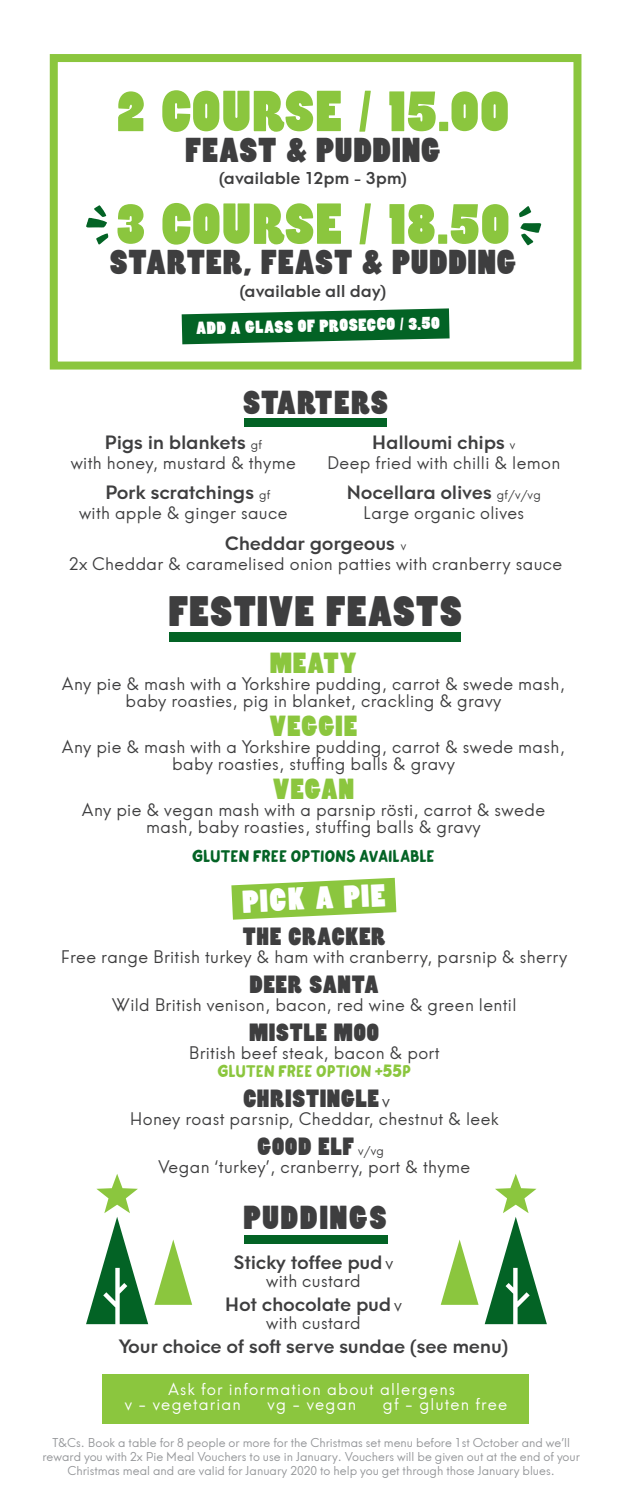
<style>
.page{position:relative;width:624px;height:1503px;background:#fff}
.page>*{position:absolute;margin:0;border:0;box-sizing:border-box;transform-origin:0 0}
.t1{font:55.4px "Pieplar";letter-spacing:.005em;color:#8bc63e}
.t2{font:41px "Pieplar";letter-spacing:.01em;color:#3e3e3f}
.t3{font:33.2px "Pieplar";letter-spacing:.01em;color:#3e3e3f}
.t4{font:32px "Pieplar";letter-spacing:.04em;color:#3e3e3f}
.t5{font:32px "Pieplar";letter-spacing:.01em;color:#3e3e3f}
.t6{font:30.6px "Pieplar";color:#fff}
.t7{font:28px "Pieplar";letter-spacing:.01em;color:#8bc63e}
.t8{font:24px "Pieplar";letter-spacing:.01em;color:#3e3e3f}
.t9{font:500 18px "Neo Hans";letter-spacing:.02em;color:#3e3e3f}
.t10{font:17px/17px "Neo Hans";letter-spacing:.02em;color:#3e3e3f;text-align:center}
.t11{font:16.8px "Wild Youth";letter-spacing:.01em;color:#036325}
.t12{font:16.8px "Pieplar";color:#fff}
.t13{font:16.8px "Wild Youth";letter-spacing:.01em;color:#8bc63e}
.t14{font:16px/16px "Neo Hans";letter-spacing:.07em;color:#fff}
.t15{font:500 16px "Neo Hans";letter-spacing:.03em;color:#3e3e3f}
.t16{font:12px/14px "Neo Hans";color:#939598;text-align:center}
.s1{font-weight:400;font-size:12px}
.s2{font-family:"Neo Hans";font-size:17px}
.s3{font-family:"Neo Hans";font-size:12px}
.s4{font-weight:400;font-size:17px}
</style>
<div class="page">
<div style="left:102px;top:1374px;width:427px;height:49px;background:#8bc63e"></div>
<svg style="left:231px;top:877px;width:165px;height:42px"></svg>
<svg style="left:441px;top:1239px;width:37px;height:65px"></svg>
<svg style="left:484px;top:1174px;width:63px;height:150px"></svg>
<svg style="left:154px;top:1239px;width:38px;height:65px"></svg>
<svg style="left:86px;top:1174px;width:62px;height:150px"></svg>
<div style="left:244px;top:1235px;width:143px;height:8px;background:#036325"></div>
<div style="left:169px;top:632px;width:291px;height:9px;background:#036325"></div>
<div style="left:50px;top:54px;width:531px;height:315px;border:8px solid #8bc63e"></div>
<svg style="left:96px;top:233px;width:12px;height:11px"></svg>
<svg style="left:86px;top:205px;width:21px;height:22px"></svg>
<svg style="left:519px;top:206px;width:12px;height:11px"></svg>
<svg style="left:520px;top:223px;width:21px;height:22px"></svg>
<div style="left:244px;top:418px;width:143px;height:9px;background:#036325"></div>
<svg style="left:182px;top:308px;width:267px;height:36px;background:#2c7c49"></svg>
<h1 class="t1" style="left:116px;top:73px;width:394px">2 COURSE / 15.00</h1>
<h3 class="t3" style="left:185px;top:127px;width:257px">FEAST &amp; PUDDING</h3>
<p class="t15" style="left:219px;top:168px;width:189px">(available 12pm - 3pm)</p>
<h1 class="t1" style="left:116px;top:186px;width:395px">3 COURSE / 18.50</h1>
<h3 class="t3" style="left:109px;top:240px;width:408px">STARTER, FEAST &amp; PUDDING</h3>
<p class="t15" style="left:240px;top:281px;width:148px">(available all day)</p>
<p class="t12" style="left:196px;top:316px;width:245px;rotate:-1deg">ADD A GLASS OF PROSECCO / 3.50</p>
<h3 class="t5" style="left:243px;top:380px;width:147px">STARTERS</h3>
<p class="t9" style="left:105px;top:432px;width:159px">Pigs in blankets <span class="s1">gf</span></p>
<p class="t10" style="left:71px;top:455px;width:227px">with honey, mustard &amp; thyme</p>
<p class="t9" style="left:106px;top:482px;width:166px">Pork scratchings <span class="s1">gf</span></p>
<p class="t10" style="left:79px;top:505px;width:210px">with apple &amp; ginger sauce</p>
<p class="t9" style="left:372px;top:432px;width:145px">Halloumi chips <span class="s1">v</span></p>
<p class="t10" style="left:327px;top:455px;width:234px">Deep fried with chilli &amp; lemon</p>
<p class="t9" style="left:347px;top:482px;width:195px">Nocellara olives <span class="s1">gf/v/vg</span></p>
<p class="t10" style="left:363px;top:505px;width:163px">Large organic olives</p>
<p class="t9" style="left:225px;top:532px;width:183px">Cheddar gorgeous <span class="s1">v</span></p>
<p class="t10" style="left:69px;top:555px;width:494px">2x Cheddar &amp; caramelised onion patties with cranberry sauce</p>
<h2 class="t2" style="left:168px;top:583px;width:295px">FESTIVE FEASTS</h2>
<h3 class="t7" style="left:270px;top:643px;width:89px">MEATY</h3>
<p class="t10" style="left:62px;top:675px;width:504px">Any pie &amp; mash with a Yorkshire pudding, carrot &amp; swede mash, baby roasties, pig in blanket, crackling &amp; gravy</p>
<h3 class="t7" style="left:269px;top:706px;width:89px">VEGGIE</h3>
<p class="t10" style="left:62px;top:738px;width:504px">Any pie &amp; mash with a Yorkshire pudding, carrot &amp; swede mash, baby roasties, stuffing balls &amp; gravy</p>
<h3 class="t7" style="left:273px;top:769px;width:83px">VEGAN</h3>
<p class="t10" style="left:82px;top:801px;width:464px">Any pie &amp; vegan mash with a parsnip rösti, carrot &amp; swede mash, baby roasties, stuffing balls &amp; gravy</p>
<p class="t11" style="left:192px;top:843px;width:244px">GLUTEN FREE OPTIONS AVAILABLE</p>
<h3 class="t6" style="left:241px;top:881px;width:145px;rotate:-3deg">PICK A PIE</h3>
<h3 class="t8" style="left:242px;top:920px;width:145px">THE CRACKER</h3>
<p class="t10" style="left:61px;top:949px;width:508px">Free range British turkey &amp; ham with cranberry, parsnip &amp; sherry</p>
<h3 class="t8" style="left:249px;top:968px;width:131px">DEER SANTA</h3>
<p class="t10" style="left:112px;top:997px;width:406px">Wild British venison, bacon, red wine &amp; green lentil</p>
<h3 class="t8" style="left:249px;top:1016px;width:132px">MISTLE MOO</h3>
<p class="t10" style="left:189px;top:1045px;width:252px">British beef steak, bacon &amp; port</p>
<p class="t13" style="left:217px;top:1058px;width:195px">GLUTEN FREE OPTION +55P</p>
<h3 class="t8" style="left:243px;top:1082px;width:148px">CHRISTINGLE<span class="s2">v</span></h3>
<p class="t10" style="left:130px;top:1111px;width:370px">Honey roast parsnip, Cheddar, chestnut &amp; leek</p>
<h3 class="t8" style="left:257px;top:1130px;width:128px">GOOD ELF <span class="s3">v/vg</span></h3>
<p class="t10" style="left:158px;top:1159px;width:313px">Vegan ‘turkey’, cranberry, port &amp; thyme</p>
<h3 class="t4" style="left:244px;top:1195px;width:145px">PUDDINGS</h3>
<p class="t9" style="left:234px;top:1251px;width:161px">Sticky toffee pud <span class="s4">v</span></p>
<p class="t10" style="left:266px;top:1272px;width:96px">with custard</p>
<p class="t9" style="left:225px;top:1293px;width:178px">Hot chocolate pud <span class="s4">v</span></p>
<p class="t10" style="left:266px;top:1314px;width:96px">with custard</p>
<p class="t9" style="left:119px;top:1335px;width:391px">Your choice of soft serve sundae (see menu)</p>
<p class="t14" style="left:125px;top:1381px;width:332px;text-indent:43px">Ask for information about allergens v - vegetarian</p>
<p class="t14" style="left:267px;top:1397px;width:90px">vg - vegan</p>
<p class="t14" style="left:383px;top:1397px;width:126px">gf - gluten free</p>
<p class="t16" style="left:42px;top:1436px;width:539px">T&amp;Cs. Book a table for 8 people or more for the Christmas set menu before 1st October and we’ll reward you with 2x Pie Meal Vouchers to use in January. Vouchers will be given out at the end of your<br>Christmas meal and are valid for January 2020 to help you get through those January blues.</p>
</div>
